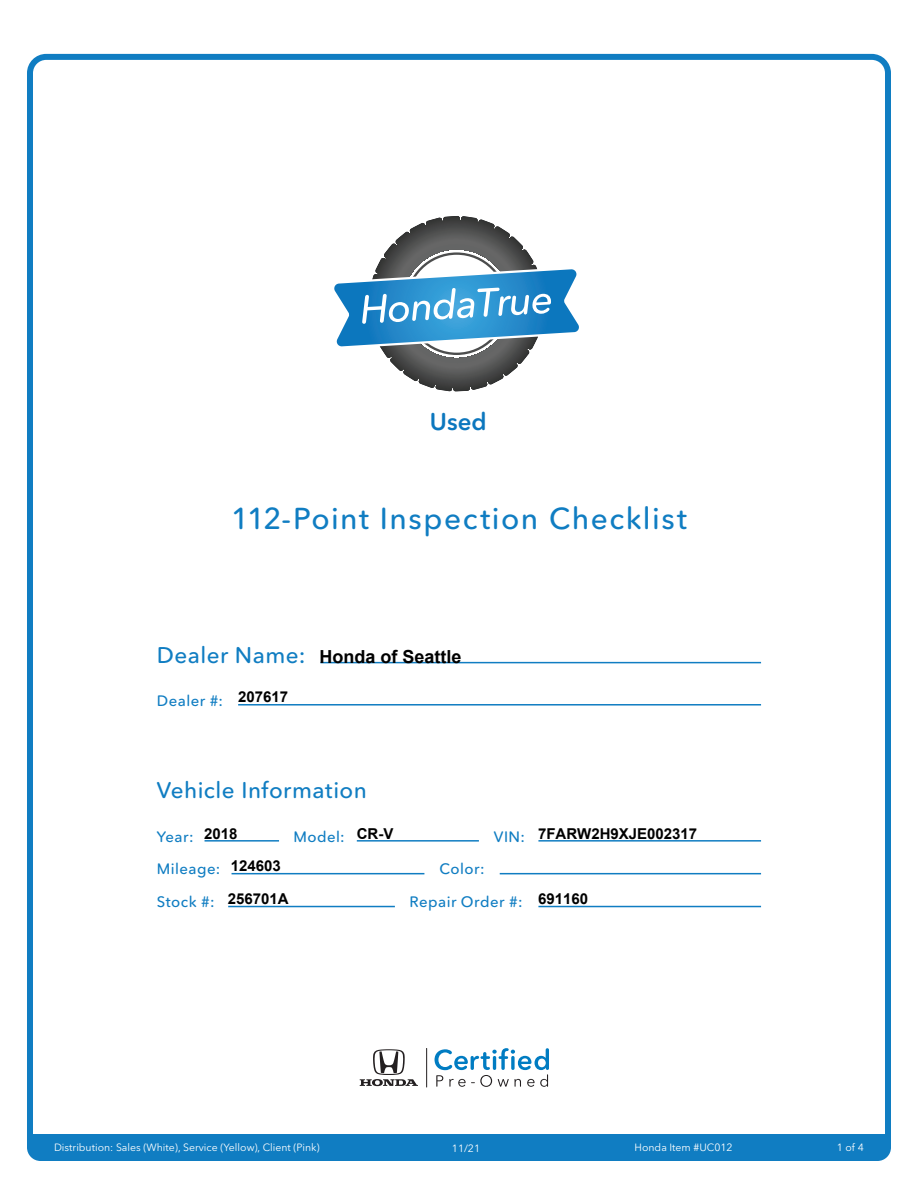
<style>
.page{position:relative;width:918px;height:1188px;background:#fff}
.page>*{position:absolute;margin:0;border:0;box-sizing:border-box;transform-origin:0 0}
.t1{font:500 30px "Avenir Next Rounded Std";letter-spacing:.05em;color:#107dc2}
.t2{font:600 24px "Avenir Next Rounded Std";color:#0c77be}
.t3{font:500 22.5px "Avenir Next Rounded Std";letter-spacing:.02em;color:#107dc2}
.t4{font:700 18px "Arial";color:#000}
.t5{font:500 15px "Avenir Next Rounded Std";letter-spacing:.03em;color:#107dc2}
.t6{font:700 15px/33px "Arial";color:#000}
.t7{font:10.5px "Avenir Next Rounded Std";color:#fff}
</style>
<div class="page">
<div style="left:27px;top:54px;width:864px;height:1107px;border:6px solid #107dc2;border-radius:16px"></div>
<div style="left:27px;top:1134px;width:864px;height:27px;background:#107dc2"></div>
<hr style="left:320px;top:662px;width:441px;height:1px;background:#107dc2">
<hr style="left:205px;top:840px;width:74px;height:2px;background:#107dc2">
<hr style="left:238px;top:704px;width:523px;height:2px;background:#107dc2">
<hr style="left:232px;top:873px;width:192px;height:1px;background:#107dc2">
<hr style="left:357px;top:840px;width:122px;height:2px;background:#107dc2">
<hr style="left:500px;top:873px;width:261px;height:1px;background:#107dc2">
<hr style="left:228px;top:906px;width:167px;height:1px;background:#107dc2">
<hr style="left:538px;top:840px;width:223px;height:2px;background:#107dc2">
<hr style="left:538px;top:906px;width:223px;height:1px;background:#107dc2">
<svg style="left:334px;top:216px;width:245px;height:176px"></svg>
<svg style="left:435px;top:1048px;width:114px;height:39px"></svg>
<svg style="left:360px;top:1049px;width:58px;height:37px"></svg>
<hr style="left:426px;top:1048px;width:1px;height:39px;background:#231f20">
<h2 class="t2" style="left:430px;top:407px;width:58px">Used</h2>
<h1 class="t1" style="left:231px;top:500px;width:457px">112-Point Inspection Checklist</h1>
<h3 class="t3" style="left:157px;top:642px;width:150px">Dealer Name:</h3>
<h3 class="t5" style="left:157px;top:691px;width:68px">Dealer #:</h3>
<h3 class="t6" style="left:238px;top:681px;width:52px">207617</h3>
<h3 class="t4" style="left:320px;top:647px;width:143px">Honda of Seattle</h3>
<h3 class="t3" style="left:157px;top:777px;width:211px">Vehicle Information</h3>
<h3 class="t5" style="left:157px;top:827px;width:38px">Year:</h3>
<h3 class="t6" style="left:204px;top:817px;width:35px">2018</h3>
<h3 class="t6" style="left:357px;top:817px;width:38px">CR-V</h3>
<h3 class="t6" style="left:538px;top:817px;width:161px">7FARW2H9XJE002317</h3>
<h3 class="t6" style="left:228px;top:850px;width:62px">124603<br>256701A</h3>
<h3 class="t5" style="left:293px;top:827px;width:53px">Model:</h3>
<h3 class="t5" style="left:494px;top:827px;width:33px">VIN:</h3>
<h3 class="t5" style="left:157px;top:860px;width:65px">Mileage:</h3>
<h3 class="t5" style="left:439px;top:860px;width:47px">Color:</h3>
<h3 class="t6" style="left:538px;top:883px;width:52px">691160</h3>
<h3 class="t5" style="left:157px;top:893px;width:59px">Stock #:</h3>
<h3 class="t5" style="left:410px;top:893px;width:114px">Repair Order #:</h3>
<p class="t7" style="left:54px;top:1141px;width:267px">Distribution: Sales (White), Service (Yellow), Client (Pink)</p>
<p class="t7" style="left:452px;top:1142px;width:30px">11/21</p>
<p class="t7" style="left:635px;top:1141px;width:100px">Honda Item #UC012</p>
<p class="t7" style="left:837px;top:1141px;width:29px">1 of 4</p>
</div>
